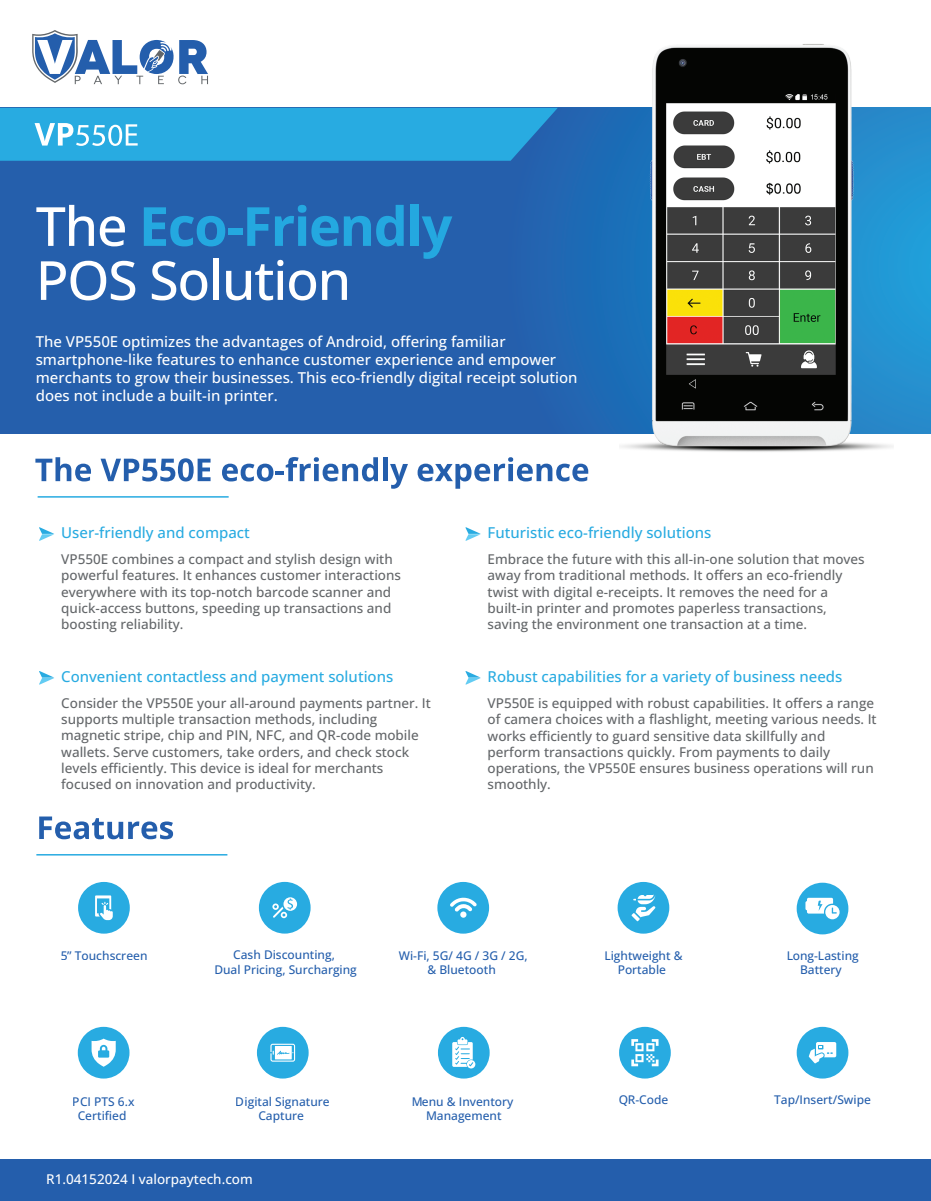
<style>
.page{position:relative;width:931px;height:1201px;background:#fff}
.page>*{position:absolute;margin:0;border:0;box-sizing:border-box;transform-origin:0 0}
.t1{font:500 54px/54px "Open Sans";letter-spacing:-.025em;color:#fff}
.t2{font:500 15px/18px "Open Sans";color:#fff}
.t3{font:500 15px "Open Sans";color:#28abe1}
.t4{font:500 13.5px/16.2px "Open Sans";color:#636669}
.t5{font:500 13.5px "Open Sans";color:#fff}
.t6{font:500 12px/14.4px "Open Sans";color:#245eac;text-align:center}
.s1{font-weight:700;color:#24a8e0}
</style>
<div class="page">
<svg style="left:0;top:108px;width:931px;height:326px;background:#2463af"></svg>
<svg style="left:0;top:108px;width:558px;height:53px;background:#2ea9df"></svg>
<svg style="left:465px;top:671px;width:16px;height:13px"></svg>
<svg style="left:465px;top:527px;width:16px;height:14px"></svg>
<svg style="left:39px;top:527px;width:15px;height:14px"></svg>
<svg style="left:39px;top:671px;width:15px;height:13px"></svg>
<svg style="left:32px;top:30px;width:176px;height:54px"></svg>
<svg style="left:39px;top:816px;width:134px;height:23px"></svg>
<div style="left:438px;top:1027px;width:52px;height:51px;background:#28abe1;border-radius:50%"></div>
<div style="left:78px;top:882px;width:52px;height:51px;background:#28abe1;border-radius:50%"></div>
<svg style="left:95px;top:895px;width:18px;height:25px"></svg>
<hr style="left:36px;top:854px;width:191px;height:1px;background:#28abe1">
<div style="left:437px;top:882px;width:52px;height:51px;background:#28abe1;border-radius:50%"></div>
<svg style="left:450px;top:897px;width:26px;height:15px"></svg>
<div style="left:460px;top:911px;width:6px;height:7px;background:#fff;border-radius:50%"></div>
<div style="left:257px;top:1027px;width:52px;height:51px;background:#28abe1;border-radius:50%"></div>
<svg style="left:452px;top:1037px;width:23px;height:31px"></svg>
<svg style="left:270px;top:1044px;width:25px;height:17px"></svg>
<div style="left:259px;top:882px;width:52px;height:51px;background:#28abe1;border-radius:50%"></div>
<svg style="left:272px;top:897px;width:25px;height:21px"></svg>
<div style="left:796px;top:883px;width:52px;height:51px;background:#28abe1;border-radius:50%"></div>
<svg style="left:35px;top:457px;width:56px;height:24px"></svg>
<svg style="left:101px;top:458px;width:109px;height:23px"></svg>
<svg style="left:222px;top:457px;width:156px;height:24px"></svg>
<div style="left:383px;top:457px;width:5px;height:24px;background:#245eac"></div>
<svg style="left:390px;top:464px;width:18px;height:25px"></svg>
<svg style="left:417px;top:457px;width:171px;height:32px"></svg>
<hr style="left:38px;top:496px;width:191px;height:2px;background:#28abe1">
<div style="left:0;top:1159px;width:931px;height:42px;background:#245eac"></div>
<svg style="left:805px;top:898px;width:34px;height:21px"></svg>
<div style="left:78px;top:1027px;width:51px;height:51px;background:#28abe1;border-radius:50%"></div>
<svg style="left:91px;top:1038px;width:25px;height:29px"></svg>
<div style="left:617px;top:882px;width:52px;height:51px;background:#28abe1;border-radius:50%"></div>
<svg style="left:631px;top:894px;width:24px;height:28px"></svg>
<div style="left:619px;top:1027px;width:52px;height:51px;background:#28abe1;border-radius:50%"></div>
<svg style="left:631px;top:1039px;width:27px;height:27px"></svg>
<div style="left:796px;top:1027px;width:52px;height:51px;background:#28abe1;border-radius:50%"></div>
<svg style="left:809px;top:1042px;width:27px;height:21px"></svg>
<img style="left:619px;top:44px;width:275px;height:408px">
<h1 class="t1" style="left:36px;top:198px;width:418px">The <span class="s1">Eco-Friendly<br></span>POS Solution</h1>
<p class="t2" style="left:36px;top:333px;width:543px">The VP550E optimizes the advantages of Android, offering familiar smartphone-like features to enhance customer experience and empower merchants to grow their businesses. This eco-friendly digital receipt solution does not include a built-in printer.</p>
<p class="t3" style="left:61px;top:522px;width:190px">User-friendly and compact</p>
<p class="t4" style="left:61px;top:551px;width:341px">VP550E combines a compact and stylish design with powerful features. It enhances customer interactions everywhere with its top-notch barcode scanner and quick-access buttons, speeding up transactions and boosting reliability.</p>
<p class="t3" style="left:61px;top:666px;width:333px">Convenient contactless and payment solutions</p>
<p class="t4" style="left:61px;top:695px;width:371px">Consider the VP550E your all-around payments partner. It supports multiple transaction methods, including magnetic stripe, chip and PIN, NFC, and QR-code mobile wallets. Serve customers, take orders, and check stock levels efficiently. This device is ideal for merchants focused on innovation and productivity.</p>
<p class="t3" style="left:488px;top:522px;width:225px">Futuristic eco-friendly solutions</p>
<p class="t4" style="left:488px;top:551px;width:379px">Embrace the future with this all-in-one solution that moves away from traditional methods. It offers an eco-friendly twist with digital e-receipts. It removes the need for a built-in printer and promotes paperless transactions, saving the environment one transaction at a time.</p>
<p class="t3" style="left:488px;top:666px;width:356px">Robust capabilities for a variety of business needs</p>
<p class="t4" style="left:488px;top:695px;width:391px">VP550E is equipped with robust capabilities. It offers a range of camera choices with a flashlight, meeting various needs. It works efficiently to guard sensitive data skillfully and perform transactions quickly. From payments to daily operations, the VP550E ensures business operations will run smoothly.</p>
<p class="t6" style="left:60px;top:948px;width:89px">5” Touchscreen</p>
<p class="t6" style="left:214px;top:947px;width:144px">Cash Discounting,<br>Dual Pricing, Surcharging</p>
<p class="t6" style="left:786px;top:948px;width:74px">Long-Lasting<br>Battery</p>
<p class="t6" style="left:399px;top:947px;width:130px">Wi-Fi, 5G/ 4G / 3G / 2G, &amp; Bluetooth</p>
<p class="t6" style="left:604px;top:948px;width:80px">Lightweight &amp;<br>Portable</p>
<p class="t6" style="left:236px;top:1093px;width:95px">Digital Signature<br>Capture</p>
<p class="t6" style="left:618px;top:1092px;width:51px">QR-Code</p>
<p class="t6" style="left:73px;top:1094px;width:63px">PCI PTS 6.x<br>Certified</p>
<p class="t6" style="left:774px;top:1092px;width:98px">Tap/Insert/Swipe</p>
<p class="t6" style="left:411px;top:1094px;width:104px">Menu &amp; Inventory<br>Management</p>
<p class="t5" style="left:46px;top:1170px;width:208px">R1.04152024 I valorpaytech.com</p>
</div>
